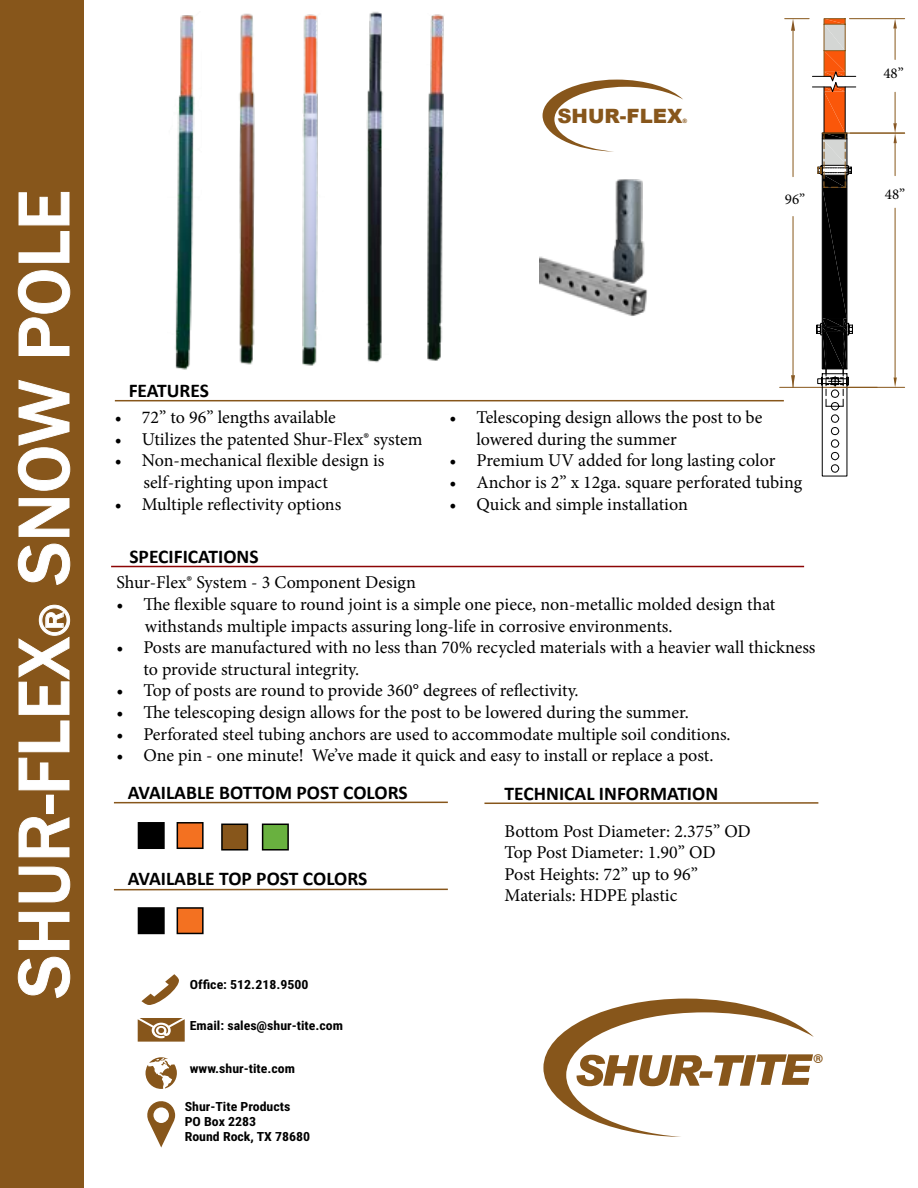
<style>
.page{position:relative;width:918px;height:1188px;background:#fff}
.page>*{position:absolute;margin:0;border:0;box-sizing:border-box;transform-origin:0 0}
.t1{font:500 75px "Franklin Gothic";color:#fff}
.t2{font:900 19.8px "Arial";color:#87561b}
.t3{font:700 19.5px "Calibri";color:#000}
.t4{font:18px/21.6px "Minion Pro";color:#000}
.t5{font:15px "Minion Pro";color:#000}
.t6{font:700 12.6px/15.1px "Roboto Condensed";color:#000;scale:1.1 1}
.t7{font:700 12px "Century Gothic";color:#87561b}
.t8{font:900 6px "Arial";color:#87561b}
.s1{font-size:43.5px}
</style>
<div class="page">
<div style="left:0;top:0;width:84px;height:1188px;background:#87561b"></div>
<svg style="left:18px;top:956px;width:53px;height:42px"></svg>
<svg style="left:18px;top:912px;width:52px;height:38px"></svg>
<svg style="left:18px;top:866px;width:53px;height:37px"></svg>
<svg style="left:18px;top:817px;width:52px;height:41px"></svg>
<svg style="left:18px;top:604px;width:52px;height:187px"></svg>
<svg style="left:18px;top:543px;width:53px;height:42px"></svg>
<svg style="left:18px;top:498px;width:52px;height:39px"></svg>
<svg style="left:18px;top:380px;width:53px;height:111px"></svg>
<svg style="left:18px;top:270px;width:53px;height:86px"></svg>
<svg style="left:18px;top:192px;width:52px;height:71px"></svg>
<hr style="left:115px;top:400px;width:669px;height:1px;background:#87561b">
<hr style="left:111px;top:566px;width:693px;height:1px;background:#8c0505">
<hr style="left:114px;top:802px;width:334px;height:1px;background:#87561b">
<div style="left:138px;top:823px;width:26px;height:25px;background:#000"></div>
<div style="left:138px;top:822px;width:27px;height:27px;border:2px solid #000"></div>
<div style="left:263px;top:824px;width:25px;height:26px;background:#69b13f"></div>
<div style="left:262px;top:824px;width:27px;height:27px;border:2px solid #000"></div>
<div style="left:221px;top:824px;width:27px;height:27px;background:#87561b;border:2px solid #000"></div>
<div style="left:177px;top:823px;width:26px;height:25px;background:#f37121"></div>
<div style="left:177px;top:822px;width:27px;height:27px;border:2px solid #000"></div>
<svg style="left:142px;top:974px;width:37px;height:31px"></svg>
<svg style="left:138px;top:1018px;width:47px;height:24px"></svg>
<svg style="left:146px;top:1057px;width:31px;height:32px"></svg>
<svg style="left:147px;top:1101px;width:28px;height:46px"></svg>
<img style="left:540px;top:256px;width:107px;height:60px">
<img style="left:610px;top:179px;width:37px;height:106px">
<svg style="left:543px;top:80px;width:140px;height:72px"></svg>
<hr style="left:484px;top:802px;width:334px;height:2px;background:#87561b">
<img style="left:427px;top:14px;width:17px;height:347px">
<img style="left:239px;top:13px;width:16px;height:352px">
<img style="left:175px;top:15px;width:20px;height:355px">
<img style="left:302px;top:14px;width:16px;height:352px">
<img style="left:366px;top:11px;width:17px;height:352px">
<hr style="left:114px;top:889px;width:334px;height:1px;background:#87561b">
<div style="left:138px;top:908px;width:26px;height:25px;background:#000"></div>
<div style="left:138px;top:907px;width:27px;height:27px;border:2px solid #000"></div>
<div style="left:177px;top:908px;width:26px;height:25px;background:#f37121"></div>
<div style="left:177px;top:907px;width:27px;height:27px;border:2px solid #000"></div>
<hr style="left:780px;top:387px;width:97px;height:1px;background:#87571a">
<svg style="left:785px;top:18px;width:120px;height:459px"></svg>
<svg style="left:543px;top:999px;width:271px;height:138px"></svg>
<h1 class="t1" style="left:-2px;top:998px;width:809px;rotate:-90deg">SHUR-FLEX<span class="s1">®</span> SNOW POLE</h1>
<p class="t2" style="left:557px;top:102px;width:127px">SHUR-FLEX</p>
<p class="t8" style="left:682px;top:116px;width:6px">®</p>
<p class="t5" style="left:883px;top:63px;width:22px">48”</p>
<p class="t5" style="left:785px;top:189px;width:22px">96”</p>
<p class="t5" style="left:885px;top:184px;width:22px">48”</p>
<p class="t3" style="left:129px;top:377px;width:82px">FEATURES</p>
<p class="t4" style="left:115px;top:407px;width:223px">• 72” to 96” lengths available</p>
<p class="t4" style="left:115px;top:428px;width:309px">• Utilizes the patented Shur-Flex® system</p>
<p class="t4" style="left:143px;top:450px;width:242px;text-indent:-29px">• Non-mechanical flexible design is self-righting upon impact</p>
<p class="t4" style="left:115px;top:493px;width:228px">• Multiple reflectivity options</p>
<p class="t4" style="left:476px;top:407px;width:288px;text-indent:-27px">• Telescoping design allows the post to be lowered during the summer</p>
<p class="t4" style="left:449px;top:450px;width:328px">• Premium UV added for long lasting color</p>
<p class="t4" style="left:449px;top:472px;width:354px">• Anchor is 2” x 12ga. square perforated tubing</p>
<p class="t4" style="left:449px;top:493px;width:240px">• Quick and simple installation</p>
<p class="t3" style="left:129px;top:542px;width:131px">SPECIFICATIONS</p>
<p class="t4" style="left:116px;top:572px;width:301px">Shur-Flex® System - 3 Component Design</p>
<p class="t4" style="left:145px;top:594px;width:632px;text-indent:-29px">• The flexible square to round joint is a simple one piece, non-metallic molded design that withstands multiple impacts assuring long-life in corrosive environments.</p>
<p class="t4" style="left:143px;top:637px;width:674px;text-indent:-27px">• Posts are manufactured with no less than 70% recycled materials with a heavier wall thickness to provide structural integrity.</p>
<p class="t4" style="left:116px;top:680px;width:464px">• Top of posts are round to provide 360° degrees of reflectivity.</p>
<p class="t4" style="left:116px;top:702px;width:574px">• The telescoping design allows for the post to be lowered during the summer.</p>
<p class="t4" style="left:116px;top:723px;width:616px">• Perforated steel tubing anchors are used to accommodate multiple soil conditions.</p>
<p class="t4" style="left:116px;top:745px;width:599px">• One pin - one minute! We’ve made it quick and easy to install or replace a post.</p>
<p class="t3" style="left:128px;top:779px;width:281px">AVAILABLE BOTTOM POST COLORS</p>
<p class="t3" style="left:505px;top:780px;width:215px">TECHNICAL INFORMATION</p>
<p class="t4" style="left:505px;top:820px;width:248px">Bottom Post Diameter: 2.375” OD<br>Top Post Diameter: 1.90” OD<br>Post Heights: 72” up to 96”<br>Materials: HDPE plastic</p>
<p class="t3" style="left:128px;top:865px;width:241px">AVAILABLE TOP POST COLORS</p>
<p class="t6" style="left:190px;top:976px;width:109px">Office: 512.218.9500</p>
<p class="t6" style="left:190px;top:1018px;width:141px">Email: sales@shur-tite.com</p>
<p class="t6" style="left:190px;top:1060px;width:97px">www.shur-tite.com</p>
<p class="t6" style="left:185px;top:1098px;width:116px">Shur-Tite Products<br>PO Box 2283<br>Round Rock, TX 78680</p>
<p class="t7" style="left:814px;top:1051px;width:10px">®</p>
</div>
